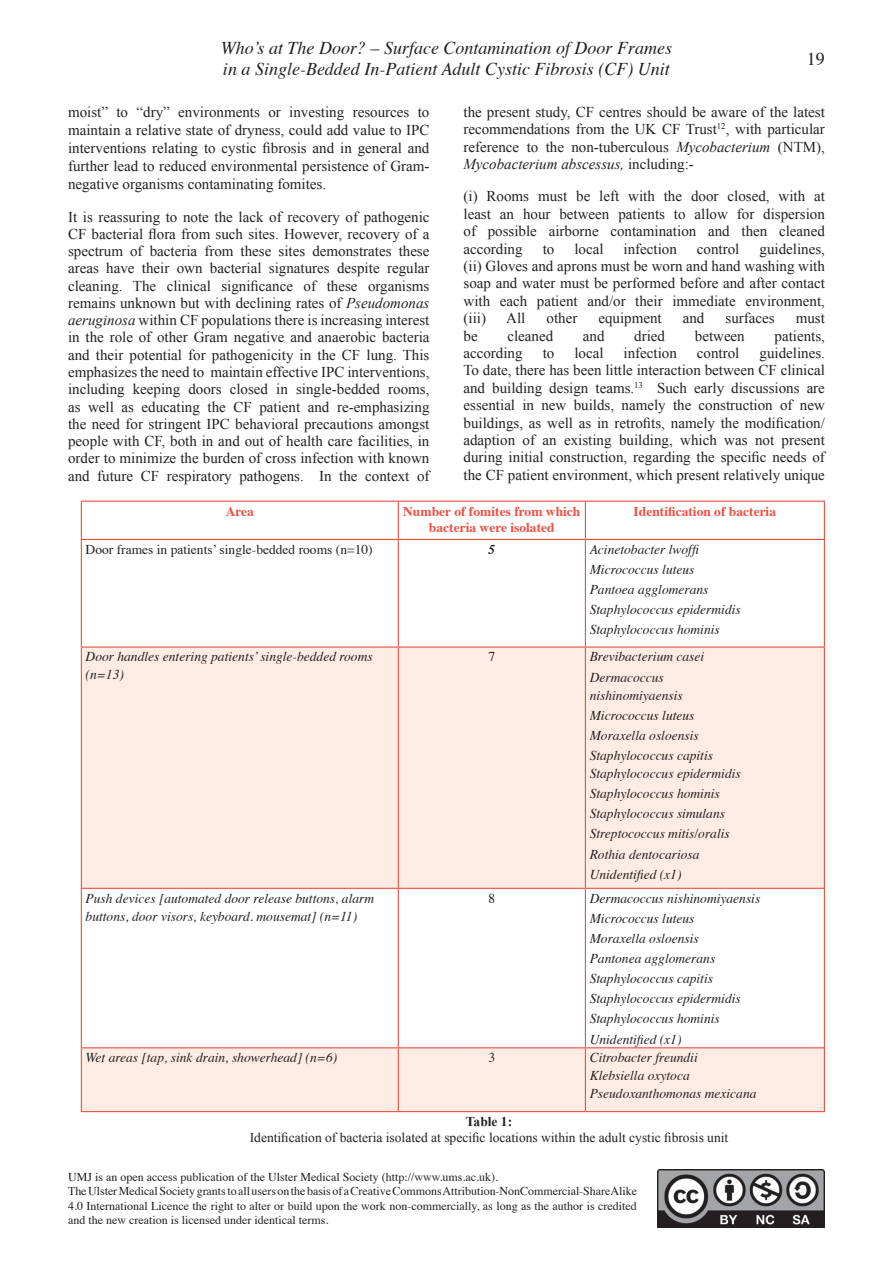
<style>
.page{position:relative;width:893px;height:1263px;background:#fff}
.page>*{position:absolute;margin:0;border:0;box-sizing:border-box;transform-origin:0 0}
.t1{font:italic 18px/21.6px "Times";color:#231f20}
.t2{font:18px "Times";color:#231f20}
.t3{font:15px/17.4px "Times New Roman";color:#231f20;text-align:justify}
.t4{font:italic 13.5px/20.1px "Times";color:#231f20}
.t5{font:13.5px "Times New Roman";color:#231f20}
.t6{font:700 13.5px/16.2px "Times";color:#ed4f42;text-align:center}
.t7{font:13.5px "Times";color:#231f20}
.t8{font:700 13.5px "Times New Roman";color:#231f20}
.t9{font:italic 700 13.5px "Times";color:#231f20}
.t10{font:12px/14.4px "Times";color:#231f20}
.s1{font-style:italic}
</style>
<div class="page">
<img style="left:658px;top:1169px;width:167px;height:59px">
<svg style="left:82px;top:648px;width:742px;height:463px;fill:#fdece3"></svg>
<hr style="left:81px;top:501px;width:317px;height:1px;background:#ed4f42">
<hr style="left:81px;top:502px;width:1px;height:37px;background:#ed4f42">
<hr style="left:398px;top:501px;width:187px;height:1px;background:#ed4f42">
<hr style="left:398px;top:502px;width:1px;height:37px;background:#ed4f42">
<hr style="left:585px;top:501px;width:240px;height:1px;background:#ed4f42">
<hr style="left:585px;top:502px;width:1px;height:37px;background:#ed4f42">
<hr style="left:824px;top:502px;width:1px;height:37px;background:#ed4f42">
<hr style="left:81px;top:539px;width:317px;height:1px;background:#ed4f42">
<hr style="left:81px;top:540px;width:1px;height:106px;background:#ed4f42">
<hr style="left:398px;top:539px;width:187px;height:1px;background:#ed4f42">
<hr style="left:398px;top:540px;width:1px;height:106px;background:#ed4f42">
<hr style="left:585px;top:539px;width:240px;height:1px;background:#ed4f42">
<hr style="left:585px;top:540px;width:1px;height:106px;background:#ed4f42">
<hr style="left:824px;top:540px;width:1px;height:106px;background:#ed4f42">
<hr style="left:81px;top:646px;width:317px;height:2px;background:#ed4f42">
<hr style="left:81px;top:648px;width:1px;height:240px;background:#ed4f42">
<hr style="left:398px;top:646px;width:187px;height:2px;background:#ed4f42">
<hr style="left:398px;top:648px;width:1px;height:240px;background:#ed4f42">
<hr style="left:585px;top:646px;width:240px;height:2px;background:#ed4f42">
<hr style="left:585px;top:648px;width:1px;height:240px;background:#ed4f42">
<hr style="left:824px;top:648px;width:1px;height:240px;background:#ed4f42">
<hr style="left:81px;top:888px;width:317px;height:1px;background:#ed4f42">
<hr style="left:81px;top:889px;width:1px;height:158px;background:#ed4f42">
<hr style="left:398px;top:888px;width:187px;height:1px;background:#ed4f42">
<hr style="left:398px;top:889px;width:1px;height:158px;background:#ed4f42">
<hr style="left:585px;top:888px;width:240px;height:1px;background:#ed4f42">
<hr style="left:585px;top:889px;width:1px;height:158px;background:#ed4f42">
<hr style="left:824px;top:889px;width:1px;height:158px;background:#ed4f42">
<hr style="left:81px;top:1047px;width:317px;height:1px;background:#ed4f42">
<hr style="left:81px;top:1048px;width:1px;height:63px;background:#ed4f42">
<hr style="left:398px;top:1047px;width:187px;height:1px;background:#ed4f42">
<hr style="left:398px;top:1048px;width:1px;height:63px;background:#ed4f42">
<hr style="left:585px;top:1047px;width:240px;height:1px;background:#ed4f42">
<hr style="left:585px;top:1048px;width:1px;height:63px;background:#ed4f42">
<hr style="left:824px;top:1048px;width:1px;height:63px;background:#ed4f42">
<hr style="left:81px;top:1111px;width:317px;height:1px;background:#ed4f42">
<hr style="left:398px;top:1111px;width:187px;height:1px;background:#ed4f42">
<hr style="left:585px;top:1111px;width:240px;height:1px;background:#ed4f42">
<p class="t1" style="left:221px;top:36px;width:453px">Who’s at The Door? – Surface Contamination of Door Frames in a Single-Bedded In-Patient Adult Cystic Fibrosis (CF) Unit</p>
<p class="t2" style="left:807px;top:42px;width:19px">19</p>
<p class="t3" style="left:68px;top:102px;width:363px;line-height:18px">moist” to “dry” environments or investing resources to maintain a relative state of dryness, could add value to IPC interventions relating to cystic fibrosis and in general and further lead to reduced environmental persistence of Gram&shy;negative organisms contaminating fomites.</p>
<p class="t3" style="left:68px;top:208px;width:363px">It is reassuring to note the lack of recovery of pathogenic CF bacterial flora from such sites. However, recovery of a spectrum of bacteria from these sites demonstrates these areas have their own bacterial signatures despite regular cleaning. The clinical significance of these organisms remains unknown but with declining rates of <span class="s1">Pseudomonas aeruginosa</span> within CF populations there is increasing interest in the role of other Gram negative and anaerobic bacteria and their potential for pathogenicity in the CF lung. This emphasizes the need to maintain effective IPC interventions, including keeping doors closed in single-bedded rooms, as well as educating the CF patient and re-emphasizing the need for stringent IPC behavioral precautions amongst people with CF, both in and out of health care facilities, in order to minimize the burden of cross infection with known and future CF respiratory pathogens. In the context of</p>
<p class="t3" style="left:463px;top:103px;width:363px">the present study, CF centres should be aware of the latest recommendations from the UK CF Trust<sup>12</sup>, with particular reference to the non-tuberculous <span class="s1">Mycobacterium</span> (NTM), <span class="s1">Mycobacterium abscessus,</span> including:-</p>
<p class="t3" style="left:463px;top:187px;width:363px">(i) Rooms must be left with the door closed, with at least an hour between patients to allow for dispersion of possible airborne contamination and then cleaned according</p>
<p class="t3" style="left:463px;top:240px;width:363px;text-indent:296px">guidelines, (ii) Gloves and aprons must be worn and hand washing with soap and water must be performed before and after contact with each patient and/or their immediate environment, (iii)</p>
<p class="t3" style="left:543px;top:240px;width:13px">to</p>
<p class="t3" style="left:574px;top:240px;width:31px">local</p>
<p class="t3" style="left:624px;top:240px;width:55px">infection</p>
<p class="t3" style="left:697px;top:240px;width:44px">control</p>
<p class="t3" style="left:506px;top:309px;width:21px">All</p>
<p class="t3" style="left:546px;top:309px;width:32px">other</p>
<p class="t3" style="left:598px;top:309px;width:65px">equipment</p>
<p class="t3" style="left:683px;top:309px;width:23px">and</p>
<p class="t3" style="left:725px;top:309px;width:51px">surfaces</p>
<p class="t3" style="left:796px;top:309px;width:31px">must</p>
<p class="t3" style="left:463px;top:327px;width:16px">be</p>
<p class="t3" style="left:507px;top:327px;width:47px">cleaned</p>
<p class="t3" style="left:583px;top:327px;width:23px">and</p>
<p class="t3" style="left:634px;top:327px;width:32px">dried</p>
<p class="t3" style="left:695px;top:327px;width:51px">between</p>
<p class="t3" style="left:774px;top:327px;width:52px">patients,</p>
<p class="t3" style="left:463px;top:344px;width:61px">according</p>
<p class="t3" style="left:543px;top:344px;width:13px">to</p>
<p class="t3" style="left:574px;top:344px;width:31px">local</p>
<p class="t3" style="left:624px;top:344px;width:55px">infection</p>
<p class="t3" style="left:697px;top:344px;width:44px">control</p>
<p class="t3" style="left:463px;top:344px;width:363px;text-indent:296px">guidelines.<br>To date, there has been little interaction between CF clinical and building design teams.<sup>13</sup> Such early discussions are essential in new builds, namely the construction of new buildings, as well as in retrofits, namely the modification/ adaption of an existing building, which was not present during initial construction, regarding the specific needs of the CF patient environment, which present relatively unique</p>
<p class="t6" style="left:226px;top:501px;width:30px">Area</p>
<p class="t6" style="left:403px;top:501px;width:179px">Number of fomites from which bacteria were isolated</p>
<p class="t6" style="left:634px;top:501px;width:144px">Identification of bacteria</p>
<p class="t7" style="left:86px;top:537px;width:289px">Door frames in patients’ single-bedded rooms (n=10)</p>
<p class="t9" style="left:488px;top:537px;width:8px">5</p>
<p class="t4" style="left:590px;top:538px;width:153px">Acinetobacter lwoffi<br>Micrococcus luteus<br>Pantoea agglomerans<br>Staphylococcus epidermidis<br>Staphylococcus hominis</p>
<p class="t4" style="left:86px;top:647px;width:289px;line-height:18px">Door handles entering patients’ single-bedded rooms (n=13)</p>
<p class="t7" style="left:488px;top:644px;width:8px">7</p>
<p class="t4" style="left:590px;top:646px;width:116px">Brevibacterium casei<br>Dermacoccus</p>
<p class="t4" style="left:590px;top:684px;width:125px">nishinomiyaensis<br>Micrococcus luteus<br>Moraxella osloensis<br>Staphylococcus capitis</p>
<p class="t4" style="left:590px;top:762px;width:153px">Staphylococcus epidermidis<br>Staphylococcus hominis<br>Staphylococcus simulans<br>Streptococcus mitis/oralis<br>Rothia dentocariosa<br>Unidentified (x1)</p>
<p class="t4" style="left:86px;top:888px;width:290px;line-height:18px">Push devices [automated door release buttons, alarm buttons, door visors, keyboard. mousemat] (n=11)</p>
<p class="t7" style="left:488px;top:885px;width:8px">8</p>
<p class="t4" style="left:590px;top:887px;width:172px">Dermacoccus nishinomiyaensis<br>Micrococcus luteus<br>Moraxella osloensis<br>Pantonea agglomerans<br>Staphylococcus capitis<br>Staphylococcus epidermidis<br>Staphylococcus hominis<br>Unidentified (x1)</p>
<p class="t4" style="left:86px;top:1047px;width:253px">Wet areas [tap, sink drain, showerhead] (n=6)</p>
<p class="t7" style="left:488px;top:1045px;width:8px">3</p>
<p class="t4" style="left:590px;top:1048px;width:168px;line-height:18px">Citrobacter freundii<br>Klebsiella oxytoca<br>Pseudoxanthomonas mexicana</p>
<p class="t8" style="left:466px;top:1112px;width:48px">Table 1:</p>
<p class="t5" style="left:250px;top:1129px;width:480px">Identification of bacteria isolated at specific locations within the adult cystic fibrosis unit</p>
<p class="t10" style="left:68px;top:1168px;width:570px">UMJ is an open access publication of the Ulster Medical Society (http://www.ums.ac.uk).<br>The Ulster Medical Society grants to all users on the basis of a Creative Commons Attribution-NonCommercial-ShareAlike 4.0 International Licence the right to alter or build upon the work non-commercially, as long as the author is credited and the new creation is licensed under identical terms.</p>
</div>
